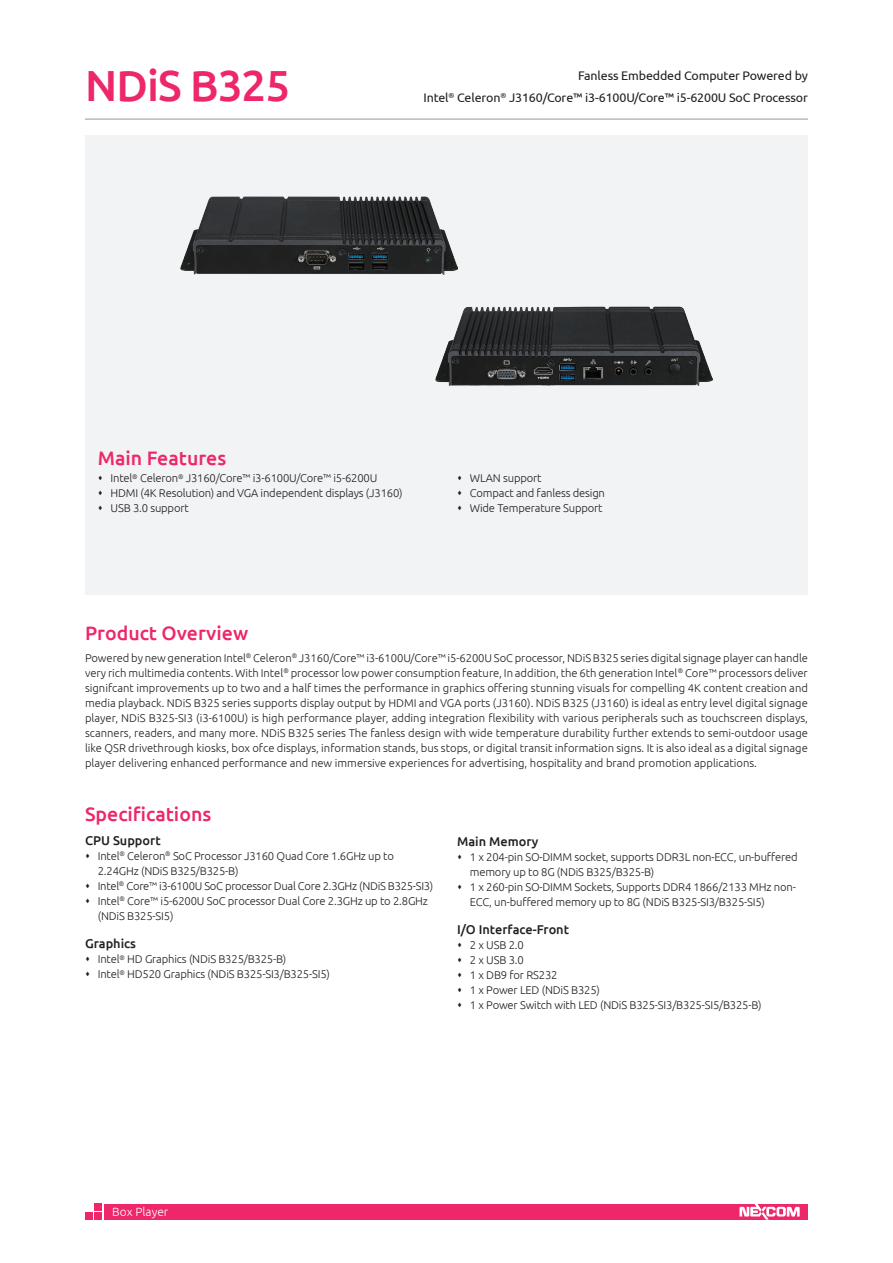
<style>
.page{position:relative;width:893px;height:1263px;background:#fff}
.page>*{position:absolute;margin:0;border:0;box-sizing:border-box;transform-origin:0 0}
.model_name{font:500 43.5px "Ubuntu";letter-spacing:-.02em;color:#ed2769}
.t1{font:500 19.5px "Ubuntu";color:#ed2769}
.item{font:500 12.75px "Ubuntu";color:#231f20}
.model_describe{font:12.45px/22.5px "Ubuntu";letter-spacing:-.01em;color:#231f20;text-align:right}
.t2{font:300 12px "Ubuntu";color:#fff}
.product_overview{font:300 11.25px/15px "Ubuntu";letter-spacing:-.015em;color:#231f20}
</style>
<div class="page">
<div style="left:85px;top:136px;width:723px;height:459px;background:#f2f3f4"></div>
<div style="left:104px;top:1204px;width:704px;height:15px;background:#ed2769"></div>
<div style="left:94px;top:1203px;width:7px;height:7px;background:#ed2769"></div>
<div style="left:94px;top:1213px;width:7px;height:7px;background:#ed2769"></div>
<div style="left:85px;top:1213px;width:7px;height:7px;background:#ed2769"></div>
<svg style="left:739px;top:1204px;width:61px;height:15px"></svg>
<hr style="left:85px;top:119px;width:723px;height:1px;background:#939598">
<img style="left:436px;top:307px;width:276px;height:78px">
<img style="left:181px;top:196px;width:276px;height:79px">
<p class="model_name" style="left:85px;top:58px;width:207px">NDiS B325</p>
<p class="model_describe" style="left:423px;top:63px;width:386px">Fanless Embedded Computer Powered by<br>Intel<sup>®</sup> Celeron<sup>®</sup> J3160/Core™ i3-6100U/Core™ i5-6200U SoC Processor</p>
<h2 class="t1" style="left:98px;top:446px;width:130px">Main Features</h2>
<p class="product_overview" style="left:111px;top:471px;width:268px">Intel<sup>®</sup> Celeron<sup>®</sup> J3160/Core™ i3-6100U/Core™ i5-6200U</p>
<p class="product_overview" style="left:111px;top:486px;width:294px">HDMI (4K Resolution) and VGA independent displays (J3160)</p>
<p class="product_overview" style="left:111px;top:501px;width:80px">USB 3.0 support</p>
<p class="product_overview" style="left:470px;top:471px;width:73px">WLAN support</p>
<p class="product_overview" style="left:470px;top:486px;width:137px">Compact and fanless design</p>
<p class="product_overview" style="left:470px;top:501px;width:134px">Wide Temperature Support</p>
<p class="t1" style="left:85px;top:621px;width:165px">Product Overview</p>
<p class="product_overview" style="left:85px;top:650px;width:724px;text-align:justify">Powered by new generation Intel<sup>®</sup> Celeron<sup>®</sup> J3160/Core™ i3-6100U/Core™ i5-6200U SoC processor, NDiS B325 series digital signage player can handle very rich multimedia contents. With Intel<sup>®</sup> processor low power consumption feature, In addition, the 6th generation Intel<sup>®</sup> Core™ processors deliver signifcant improvements up to two and a half times the performance in graphics offering stunning visuals for compelling 4K content creation and media playback. NDiS B325 series supports display output by HDMI and VGA ports (J3160). NDiS B325 (J3160) is ideal as entry level digital signage player, NDiS B325-SI3 (i3-6100U) is high performance player, adding integration flexibility with various peripherals such as touchscreen displays, scanners, readers, and many more. NDiS B325 series The fanless design with wide temperature durability further extends to semi-outdoor usage like QSR drivethrough kiosks, box ofce displays, information stands, bus stops, or digital transit information signs. It is also ideal as a digital signage player delivering enhanced performance and new immersive experiences for advertising, hospitality and brand promotion applications.</p>
<p class="t1" style="left:85px;top:802px;width:128px">Specifications</p>
<p class="item" style="left:85px;top:832px;width:77px">CPU Support</p>
<p class="product_overview" style="left:98px;top:848px;width:298px">Intel<sup>®</sup> Celeron<sup>®</sup> SoC Processor J3160 Quad Core 1.6GHz up to<br>2.24GHz (NDiS B325/B325-B)</p>
<p class="product_overview" style="left:98px;top:878px;width:337px">Intel<sup>®</sup> Core™ i3-6100U SoC processor Dual Core 2.3GHz (NDiS B325-SI3)</p>
<p class="product_overview" style="left:98px;top:893px;width:332px">Intel<sup>®</sup> Core™ i5-6200U SoC processor Dual Core 2.3GHz up to 2.8GHz (NDiS B325-SI5)</p>
<p class="item" style="left:85px;top:936px;width:53px">Graphics</p>
<p class="product_overview" style="left:98px;top:951px;width:190px">Intel<sup>®</sup> HD Graphics (NDiS B325/B325-B)</p>
<p class="product_overview" style="left:98px;top:966px;width:234px">Intel<sup>®</sup> HD520 Graphics (NDiS B325-SI3/B325-SI5)</p>
<p class="item" style="left:457px;top:833px;width:83px">Main Memory</p>
<p class="product_overview" style="left:470px;top:849px;width:329px">1 x 204-pin SO-DIMM socket, supports DDR3L non-ECC, un-buffered memory up to 8G (NDiS B325/B325-B)</p>
<p class="product_overview" style="left:470px;top:879px;width:327px">1 x 260-pin SO-DIMM Sockets, Supports DDR4 1866/2133 MHz non-<br>ECC, un-buffered memory up to 8G (NDiS B325-SI3/B325-SI5)</p>
<p class="item" style="left:457px;top:921px;width:113px">I/O Interface-Front</p>
<p class="product_overview" style="left:470px;top:937px;width:55px">2 x USB 2.0</p>
<p class="product_overview" style="left:470px;top:952px;width:55px">2 x USB 3.0</p>
<p class="product_overview" style="left:470px;top:967px;width:89px">1 x DB9 for RS232</p>
<p class="product_overview" style="left:470px;top:982px;width:132px">1 x Power LED (NDiS B325)</p>
<p class="product_overview" style="left:470px;top:997px;width:293px">1 x Power Switch with LED (NDiS B325-SI3/B325-SI5/B325-B)</p>
<p class="t2" style="left:112px;top:1204px;width:58px">Box Player</p>
</div>
